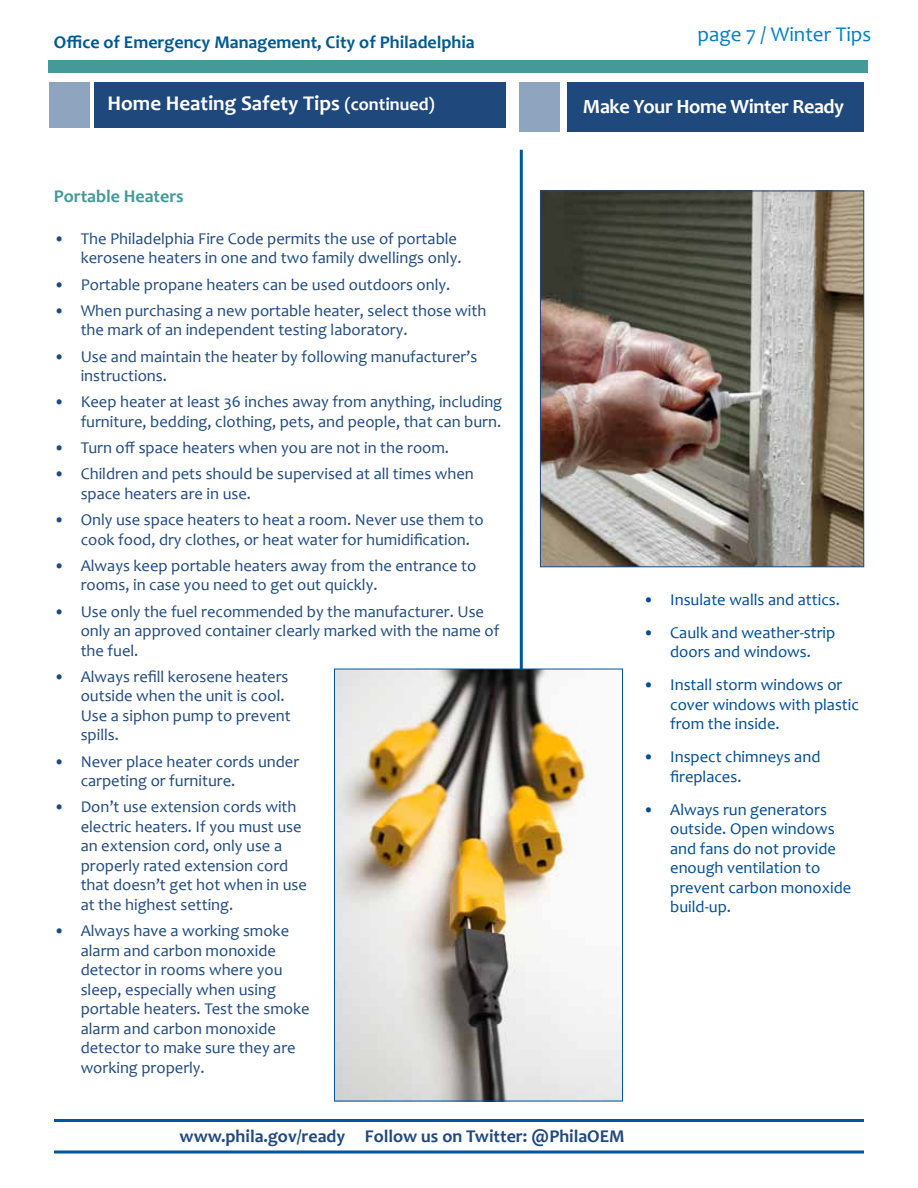
<style>
.page{position:relative;width:918px;height:1188px;background:#fff}
.page>*{position:absolute;margin:0;border:0;box-sizing:border-box;transform-origin:0 0}
.t1{font:700 21px "Candara";color:#fff}
.t2{font:21px "Candara";color:#007ec4}
.t3{font:700 20.25px "Candara";letter-spacing:-.02em;color:#fff}
.t4{font:700 18px "Candara";color:#1f497d}
.t5{font:700 18px "Candara";color:#005990}
.t6{font:700 18px "Candara";color:#499}
.t7{font:16.5px/19.5px "Candara";color:#1f497d}
.t8{font:16.5px/19.5px "Candara";color:#004b92}
.s1{font-size:18px}
</style>
<div class="page">
<hr style="left:54px;top:1119px;width:810px;height:3px;background:#0055a1">
<svg style="left:54px;top:1150px;width:810px;height:4px;background:#3f7fb8"></svg>
<div style="left:94px;top:82px;width:412px;height:46px;background:#1f497d"></div>
<div style="left:50px;top:82px;width:40px;height:46px;background:#8fa4be"></div>
<div style="left:49px;top:60px;width:819px;height:12px;background:#499"></div>
<div style="left:567px;top:82px;width:297px;height:50px;background:#1f497d"></div>
<div style="left:520px;top:82px;width:40px;height:50px;background:#8fa4be"></div>
<img style="left:542px;top:192px;width:320px;height:373px">
<div style="left:540px;top:190px;width:324px;height:377px;border:1px solid #1f497d"></div>
<hr style="left:520px;top:150px;width:3px;height:951px;background:#0055a1">
<img style="left:336px;top:671px;width:285px;height:428px">
<div style="left:334px;top:669px;width:289px;height:432px;border:1px solid #0055a1"></div>
<p class="t5" style="left:54px;top:31px;width:422px">Office of Emergency Management, City of Philadelphia</p>
<p class="t2" style="left:698px;top:22px;width:175px">page 7 / Winter Tips</p>
<p class="t1" style="left:107px;top:91px;width:329px">Home Heating Safety Tips <span class="s1">(continued)</span></p>
<p class="t6" style="left:54px;top:185px;width:132px">Portable Heaters</p>
<p class="t7" style="left:54px;top:229px;width:409px;text-align:right">• The Philadelphia Fire Code permits the use of portable kerosene heaters in one and two family dwellings only.</p>
<p class="t7" style="left:54px;top:275px;width:398px">• Portable propane heaters can be used outdoors only.</p>
<p class="t7" style="left:81px;top:301px;width:407px;text-indent:-27px">• When purchasing a new portable heater, select those with the mark of an independent testing laboratory.</p>
<p class="t7" style="left:81px;top:347px;width:398px;text-indent:-27px">• Use and maintain the heater by following manufacturer’s instructions.</p>
<p class="t7" style="left:54px;top:392px;width:450px;text-align:right">• Keep heater at least 36 inches away from anything, including furniture, bedding, clothing, pets, and people, that can burn.</p>
<p class="t7" style="left:54px;top:438px;width:397px">• Turn off space heaters when you are not in the room.</p>
<p class="t7" style="left:81px;top:464px;width:395px;text-indent:-27px">• Children and pets should be supervised at all times when space heaters are in use.</p>
<p class="t7" style="left:81px;top:510px;width:404px;text-indent:-27px">• Only use space heaters to heat a room. Never use them to cook food, dry clothes, or heat water for humidification.</p>
<p class="t7" style="left:81px;top:556px;width:397px;text-indent:-27px">• Always keep portable heaters away from the entrance to rooms, in case you need to get out quickly.</p>
<p class="t7" style="left:81px;top:602px;width:420px;text-indent:-27px">• Use only the fuel recommended by the manufacturer. Use only an approved container clearly marked with the name of the fuel.</p>
<p class="t7" style="left:81px;top:667px;width:212px;text-indent:-27px">• Always refill kerosene heaters outside when the unit is cool.<br>Use a siphon pump to prevent spills.</p>
<p class="t7" style="left:81px;top:752px;width:220px;text-indent:-27px">• Never place heater cords under carpeting or furniture.</p>
<p class="t7" style="left:81px;top:797px;width:228px;text-indent:-27px">• Don’t use extension cords with electric heaters. If you must use an extension cord, only use a properly rated extension cord that doesn’t get hot when in use at the highest setting.</p>
<p class="t7" style="left:81px;top:921px;width:231px;text-indent:-27px">• Always have a working smoke alarm and carbon monoxide detector in rooms where you sleep, especially when using portable heaters. Test the smoke alarm and carbon monoxide detector to make sure they are working properly.</p>
<p class="t3" style="left:583px;top:94px;width:263px">Make Your Home Winter Ready</p>
<p class="t8" style="left:643px;top:590px;width:198px">• Insulate walls and attics.</p>
<p class="t8" style="left:643px;top:623px;width:194px;text-align:center">• Caulk and weather-strip doors and windows.</p>
<p class="t8" style="left:670px;top:675px;width:190px;text-indent:-27px">• Install storm windows or cover windows with plastic from the inside.</p>
<p class="t8" style="left:670px;top:747px;width:152px;text-indent:-27px">• Inspect chimneys and fireplaces.</p>
<p class="t8" style="left:670px;top:800px;width:182px;text-indent:-27px">• Always run generators outside. Open windows and fans do not provide enough ventilation to prevent carbon monoxide build-up.</p>
<p class="t4" style="left:180px;top:1125px;width:447px">www.phila.gov/ready Follow us on Twitter: @PhilaOEM</p>
</div>
